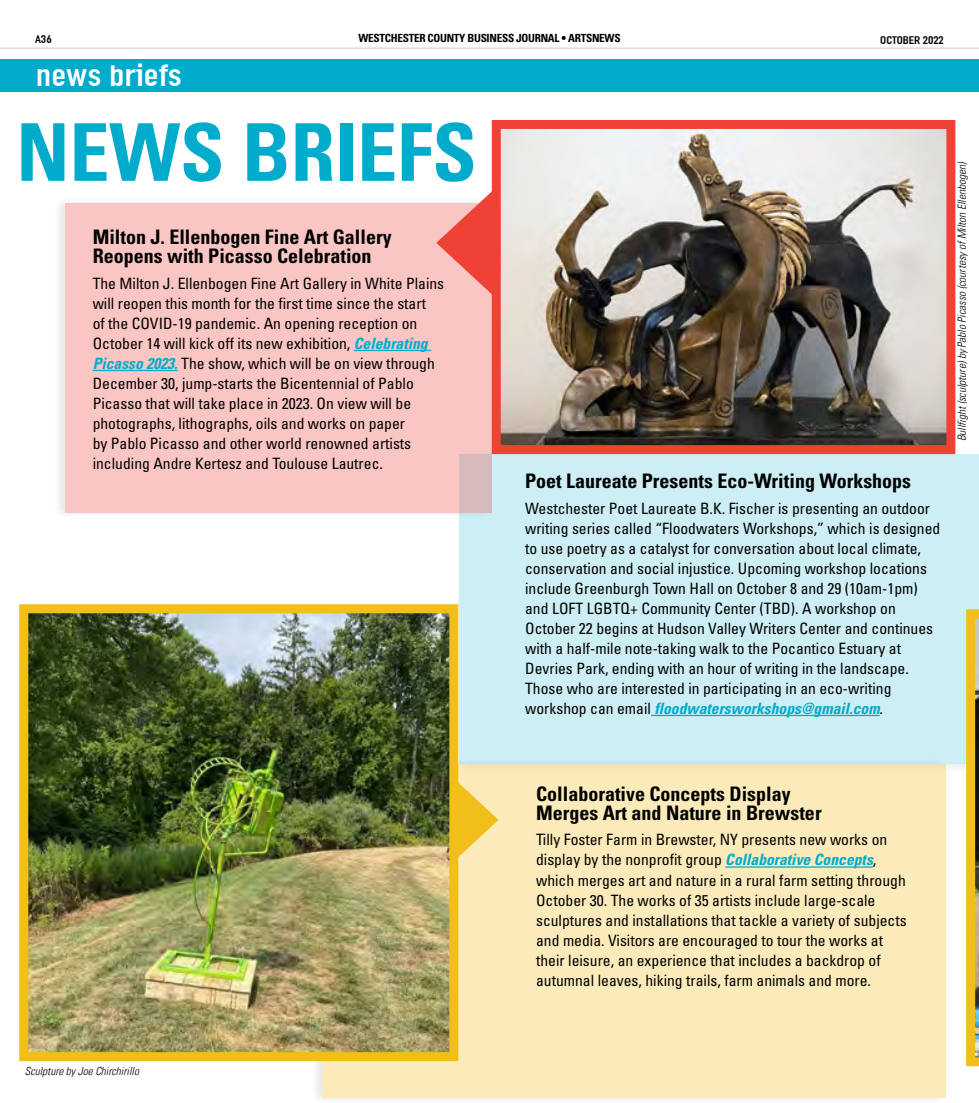
<style>
.page{position:relative;width:979px;height:1103px;background:#fff}
.page>*{position:absolute;margin:0;border:0;box-sizing:border-box;transform-origin:0 0}
.t1{font:700 condensed 79.62px "Univers LT Pro";color:#00abcb}
.t2{font:30px "Ordinar Com";letter-spacing:.01em;color:#fff}
.t3{font:700 condensed 20px/18.8px "Univers LT Pro";color:#000101}
.t4{font:condensed 15.62px/20px "Univers LT Pro";color:#000}
.t5{font:11.25px "Univers Com 47 Light Cond Obl";color:#000}
.t6{font:700 condensed 11.25px "Univers LT Pro";letter-spacing:-.025em;color:#000}
.t7{font:11.25px "Ordinar Com";letter-spacing:-.015em;color:#000}
.s1{font-weight:700;font-style:italic;color:#00abcb}
</style>
<div class="page">
<hr style="left:0;top:48px;width:979px;height:1px;background:#a7a9ac">
<div style="left:0;top:59px;width:979px;height:33px;background:#00abcb"></div>
<div style="left:460px;top:454px;width:519px;height:310px;background:#cdeef4"></div>
<div style="left:53px;top:196px;width:440px;height:324px;background:#000;opacity:.3"></div>
<div style="left:65px;top:203px;width:427px;height:310px;background:#fac6c3"></div>
<hr style="left:354px;top:350px;width:77px;height:1px;background:#00abcb">
<hr style="left:93px;top:370px;width:85px;height:1px;background:#00abcb">
<svg style="left:436px;top:190px;width:56px;height:105px"></svg>
<img style="left:502px;top:130px;width:443px;height:314px">
<div style="left:492px;top:120px;width:463px;height:334px;border:9px solid #ef4136"></div>
<div style="left:310px;top:757px;width:636px;height:345px;background:#000;opacity:.3"></div>
<div style="left:322px;top:764px;width:623px;height:333px;background:#fbebba"></div>
<svg style="left:458px;top:767px;width:40px;height:105px"></svg>
<img style="left:29px;top:614px;width:419px;height:437px">
<div style="left:19px;top:604px;width:439px;height:457px;border:9px solid #f2be1a"></div>
<svg style="left:966px;top:609px;width:13px;height:457px;background:#cba732"></svg>
<hr style="left:651px;top:715px;width:228px;height:1px;background:#00abcb">
<hr style="left:725px;top:866px;width:148px;height:1px;background:#00abcb">
<p class="t7" style="left:35px;top:31px;width:18px">A36</p>
<p class="t6" style="left:358px;top:31px;width:264px">WESTCHESTER COUNTY BUSINESS JOURNAL • ARTSNEWS</p>
<p class="t7" style="left:880px;top:33px;width:65px">OCTOBER 2022</p>
<h2 class="t2" style="left:36px;top:55px;width:147px">news briefs</h2>
<h1 class="t1" style="left:16px;top:104px;width:462px">NEWS BRIEFS</h1>
<p class="t3" style="left:93px;top:228px;width:300px">Milton J. Ellenbogen Fine Art Gallery<br>Reopens with Picasso Celebration</p>
<p class="t4" style="left:93px;top:273px;width:353px">The Milton J. Ellenbogen Fine Art Gallery in White Plains will reopen this month for the first time since the start<br>of the COVID-19 pandemic. An opening reception on October 14 will kick off its new exhibition, <span class="s1">Celebrating Picasso 2023.</span> The show, which will be on view through December 30, jump-starts the Bicentennial of Pablo Picasso that will take place in 2023. On view will be photographs, lithographs, oils and works on paper<br>by Pablo Picasso and other world renowned artists including Andre Kertesz and Toulouse Lautrec.</p>
<p class="t3" style="left:525px;top:471px;width:387px">Poet Laureate Presents Eco-Writing Workshops</p>
<p class="t4" style="left:525px;top:498px;width:417px">Westchester Poet Laureate B.K. Fischer is presenting an outdoor writing series called “Floodwaters Workshops,” which is designed to use poetry as a catalyst for conversation about local climate, conservation and social injustice. Upcoming workshop locations include Greenburgh Town Hall on October 8 and 29 (10am-1pm) and LOFT LGBTQ+ Community Center (TBD). A workshop on October 22 begins at Hudson Valley Writers Center and continues with a half-mile note-taking walk to the Pocantico Estuary at Devries Park, ending with an hour of writing in the landscape.<br>Those who are interested in participating in an eco-writing workshop can email <span class="s1">floodwatersworkshops@gmail.com</span>.</p>
<p class="t5" style="left:955px;top:441px;width:281px;rotate:-90deg">Bullfight (sculpture) by Pablo Picasso (courtesy of Milton Ellenbogen)</p>
<p class="t3" style="left:536px;top:784px;width:287px">Collaborative Concepts Display<br>Merges Art and Nature in Brewster</p>
<p class="t4" style="left:536px;top:829px;width:372px">Tilly Foster Farm in Brewster, NY presents new works on display by the nonprofit group <span class="s1">Collaborative Concepts</span>, which merges art and nature in a rural farm setting through October 30. The works of 35 artists include large-scale sculptures and installations that tackle a variety of subjects and media. Visitors are encouraged to tour the works at their leisure, an experience that includes a backdrop of autumnal leaves, hiking trails, farm animals and more.</p>
<p class="t5" style="left:25px;top:1063px;width:116px">Sculpture by Joe Chirchirillo</p>
</div>
